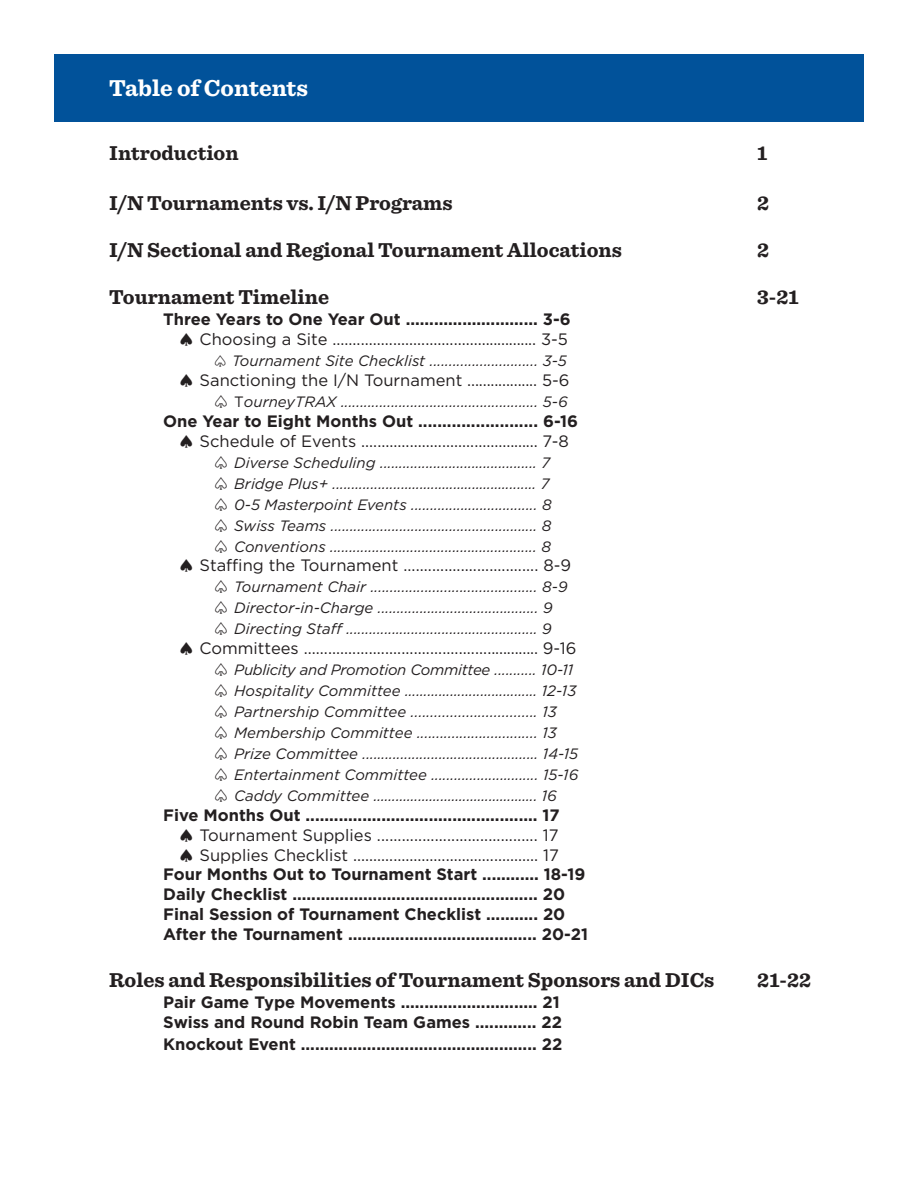
<style>
.page{position:relative;width:918px;height:1188px;background:#fff}
.page>*{position:absolute;margin:0;border:0;box-sizing:border-box;transform-origin:0 0}
.t1{font:700 24px "Sentinel";color:#fff}
.t2{font:700 21px "Sentinel";color:#231f20}
.t3{font:16.5px/19.8px "Gotham";color:#231f20;text-align:right}
.t4{font:700 16.5px/19.8px "Gotham";color:#231f20}
.t5{font:italic 15px/21px "Gotham";color:#231f20}
.s1{font-weight:700}
.s2{font-family:"Universal Std Newswith Comm Pi"}
.s3{font-family:"Universal Std Newswith Comm Pi";font-style:normal}
.s4{font-family:"Universal Std Newswith Comm Pi";font-style:normal;font-size:16.5px}
.s5{font-style:normal}
</style>
<div class="page">
<div style="left:54px;top:54px;width:810px;height:68px;background:#01529a"></div>
<h1 class="t1" style="left:109px;top:69px;width:200px">Table of Contents</h1>
<h2 class="t2" style="left:109px;top:136px;width:131px">Introduction</h2>
<h2 class="t2" style="left:757px;top:136px;width:12px">1</h2>
<h2 class="t2" style="left:109px;top:187px;width:345px">I/N Tournaments vs. I/N Programs</h2>
<h2 class="t2" style="left:757px;top:187px;width:14px">2</h2>
<h2 class="t2" style="left:109px;top:234px;width:514px">I/N Sectional and Regional Tournament Allocations</h2>
<h2 class="t2" style="left:757px;top:234px;width:14px">2</h2>
<h2 class="t2" style="left:109px;top:280px;width:221px">Tournament Timeline</h2>
<h2 class="t2" style="left:757px;top:280px;width:43px">3-21</h2>
<p class="t3" style="left:163px;top:309px;width:409px"><span class="s1">Three Years to One Year Out ............................ 3-6 </span><span class="s2">♠</span> Choosing a Site ................................................... 3-5</p>
<p class="t5" style="left:213px;top:350px;width:356px"><span class="s3">♤</span> Tournament Site Checklist ............................ 3-5</p>
<p class="t3" style="left:178px;top:370px;width:393px"><span class="s2">♠</span> Sanctioning the I/N Tournament .................. 5-6</p>
<p class="t5" style="left:213px;top:391px;width:356px"><span class="s4">♤</span> <span class="s5">T</span>ourneyTRAX ................................................... 5-6</p>
<p class="t3" style="left:163px;top:411px;width:416px;text-align:center"><span class="s1">One Year to Eight Months Out ......................... 6-16 </span><span class="s2">♠</span> Schedule of Events ............................................ 7-8</p>
<p class="t5" style="left:213px;top:452px;width:340px"><span class="s4">♤</span> Diverse Scheduling ......................................... 7 <span class="s4">♤</span> Bridge Plus+ ...................................................... 7 <span class="s4">♤</span> 0-5 Masterpoint Events ................................. 8 <span class="s4">♤</span> Swiss Teams ...................................................... 8 <span class="s4">♤</span> Conventions ...................................................... 8</p>
<p class="t3" style="left:178px;top:555px;width:395px"><span class="s2">♠</span> Staffing the Tournament ................................. 8-9</p>
<p class="t5" style="left:213px;top:576px;width:356px"><span class="s4">♤</span> Tournament Chair ........................................... 8-9 <span class="s4">♤</span> Director-in-Charge .......................................... 9 <span class="s4">♤</span> Directing Staff .................................................. 9</p>
<p class="t3" style="left:178px;top:638px;width:400px"><span class="s2">♠</span> Committees .......................................................... 9-16</p>
<p class="t5" style="left:213px;top:659px;width:367px"><span class="s4">♤</span> Publicity and Promotion Committee ........... 10-11 <span class="s4">♤</span> Hospitality Committee ................................... 12-13 <span class="s4">♤</span> Partnership Committee ................................ 13<br><span class="s4">♤</span> Membership Committee ............................... 13<br><span class="s4">♤</span> Prize Committee .............................................. 14-15 <span class="s4">♤</span> Entertainment Committee ............................ 15-16 <span class="s4">♤</span> Caddy Committee ............................................ 16</p>
<p class="t4" style="left:163px;top:805px;width:398px">Five Months Out ................................................. 17</p>
<p class="t3" style="left:178px;top:825px;width:382px"><span class="s2">♠</span> Tournament Supplies ....................................... 17</p>
<p class="t3" style="left:178px;top:845px;width:382px"><span class="s2">♠</span> Supplies Checklist .............................................. 17</p>
<p class="t4" style="left:163px;top:865px;width:424px">Four Months Out to Tournament Start ............ 18-19</p>
<p class="t4" style="left:163px;top:884px;width:403px">Daily Checklist .................................................... 20</p>
<p class="t4" style="left:163px;top:904px;width:404px">Final Session of Tournament Checklist ........... 20</p>
<p class="t4" style="left:163px;top:924px;width:426px">After the Tournament ........................................ 20-21</p>
<h2 class="t2" style="left:109px;top:963px;width:607px">Roles and Responsibilities of Tournament Sponsors and DICs</h2>
<h2 class="t2" style="left:757px;top:963px;width:56px">21-22</h2>
<p class="t4" style="left:163px;top:992px;width:400px">Pair Game Type Movements ............................. 21<br>Swiss and Round Robin Team Games ............. 22</p>
<p class="t4" style="left:163px;top:1034px;width:401px">Knockout Event .................................................. 22</p>
</div>
